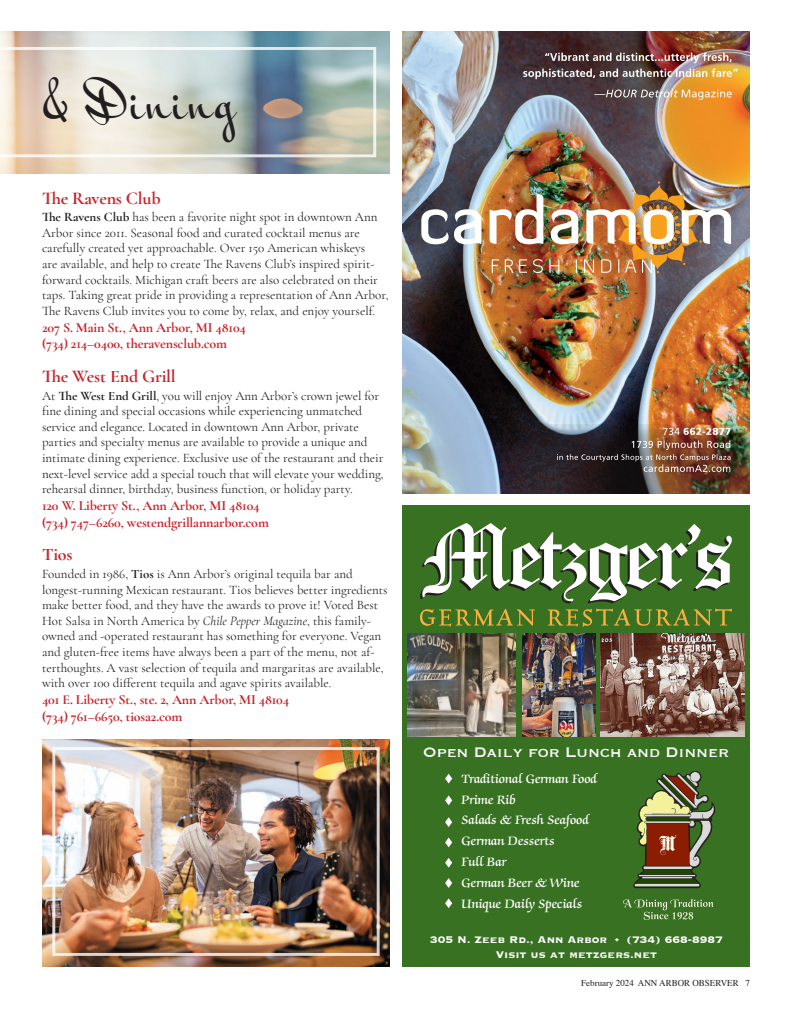
<style>
.page{position:relative;width:792px;height:1020px;background:#fff}
.page>*{position:absolute;margin:0;border:0;box-sizing:border-box;transform-origin:0 0}
.t1{font:48px "Mr Bedfort";letter-spacing:.05em;color:#231f20}
.t2{font:18px "Copperplate";letter-spacing:-.005em;color:#fff}
.Restos_Biz_Name{font:700 18px "Cormorant Garamond";letter-spacing:-.01em;color:#c8242b}
.Restos_Biz_Address{font:700 18px "Cormorant Garamond";letter-spacing:-.01em;color:#c8242b}
.Restos_Biz_Address-2{font:700 14px/16.8px "Cormorant Garamond";letter-spacing:-.01em;color:#c8242b}
.t3{font:600 14px/20.8px "Zapf Chancery Std";color:#fff}
.Restos_Biz_Description{font:700 14px/16.8px "Cormorant Garamond";letter-spacing:-.01em;color:#c8242b}
.Restos_Biz_Description-2{font:13px/15.6px "Cormorant Garamond";color:#231f20}
.t4{font:700 12.6px/15.1px "Copperplate";color:#fff;text-align:center}
.t5{font:9px "Times";color:#231f20}
.s1{font-weight:700}
.s2{font-style:italic}
</style>
<div class="page">
<img style="left:43px;top:739px;width:346px;height:228px">
<div style="left:52px;top:747px;width:328px;height:209px;border:3px solid #fff"></div>
<img style="left:0;top:32px;width:390px;height:142px">
<svg style="left:0;top:47px;width:376px;height:110px;background:#c6c9c2"></svg>
<img style="left:402px;top:31px;width:348px;height:462px">
<img style="left:510px;top:424px;width:240px;height:69px">
<svg style="left:594px;top:89px;width:138px;height:11px;background:#b08b67"></svg>
<img style="left:523px;top:52px;width:215px;height:27px">
<svg style="left:421px;top:209px;width:60px;height:35px"></svg>
<svg style="left:490px;top:194px;width:53px;height:50px"></svg>
<svg style="left:551px;top:209px;width:27px;height:35px"></svg>
<svg style="left:492px;top:259px;width:7px;height:14px"></svg>
<svg style="left:505px;top:259px;width:22px;height:14px"></svg>
<svg style="left:533px;top:259px;width:10px;height:14px"></svg>
<svg style="left:549px;top:259px;width:10px;height:14px"></svg>
<svg style="left:576px;top:259px;width:1px;height:14px"></svg>
<img style="left:584px;top:181px;width:147px;height:92px">
<div style="left:402px;top:505px;width:348px;height:462px;background:#397123"></div>
<img style="left:601px;top:633px;width:144px;height:103px">
<img style="left:522px;top:633px;width:73px;height:103px">
<img style="left:408px;top:633px;width:108px;height:103px">
<svg style="left:445px;top:774px;width:7px;height:10px"></svg>
<svg style="left:445px;top:795px;width:7px;height:10px"></svg>
<svg style="left:445px;top:817px;width:7px;height:10px"></svg>
<svg style="left:445px;top:838px;width:7px;height:9px"></svg>
<svg style="left:445px;top:858px;width:7px;height:10px"></svg>
<svg style="left:445px;top:878px;width:7px;height:10px"></svg>
<svg style="left:445px;top:898px;width:7px;height:10px"></svg>
<svg style="left:633px;top:771px;width:83px;height:117px"></svg>
<svg style="left:623px;top:899px;width:91px;height:21px"></svg>
<svg style="left:420px;top:523px;width:312px;height:80px"></svg>
<svg style="left:420px;top:609px;width:115px;height:18px"></svg>
<svg style="left:548px;top:609px;width:184px;height:18px"></svg>
<h1 class="t1" style="left:44px;top:72px;width:193px">&amp; Dining</h1>
<p class="Restos_Biz_Address" style="left:42px;top:187px;width:120px">The Ravens Club</p>
<p class="Restos_Biz_Description-2" style="left:42px;top:209px;width:348px"><span class="s1">The Ravens Club</span> has been a favorite night spot in downtown Ann Arbor since 2011. Seasonal food and curated cocktail menus are carefully created yet approachable. Over 150 American whiskeys<br>are available, and help to create The Ravens Club’s inspired spirit&shy;forward cocktails. Michigan craft beers are also celebrated on their taps. Taking great pride in providing a representation of Ann Arbor, The Ravens Club invites you to come by, relax, and enjoy yourself.</p>
<p class="Restos_Biz_Description" style="left:42px;top:319px;width:205px">207 S. Main St., Ann Arbor, MI 48104 (734) 214–0400, theravensclub.com</p>
<p class="Restos_Biz_Name" style="left:42px;top:365px;width:135px">The West End Grill</p>
<p class="Restos_Biz_Description-2" style="left:42px;top:388px;width:343px">At <span class="s1">The West End Grill</span>, you will enjoy Ann Arbor’s crown jewel for fine dining and special occasions while experiencing unmatched service and elegance. Located in downtown Ann Arbor, private parties and specialty menus are available to provide a unique and intimate dining experience. Exclusive use of the restaurant and their next-level service add a special touch that will elevate your wedding, rehearsal dinner, birthday, business function, or holiday party.</p>
<p class="Restos_Biz_Address-2" style="left:42px;top:497px;width:228px">120 W. Liberty St., Ann Arbor, MI 48104 (734) 747–6260, westendgrillannarbor.com</p>
<p class="Restos_Biz_Name" style="left:42px;top:544px;width:32px">Tios</p>
<p class="Restos_Biz_Description-2" style="left:42px;top:566px;width:347px">Founded in 1986, <span class="s1">Tios</span> is Ann Arbor’s original tequila bar and longest-running Mexican restaurant. Tios believes better ingredients make better food, and they have the awards to prove it! Voted Best Hot Salsa in North America by <span class="s2">Chile Pepper Magazine</span>, this family&shy;owned and -operated restaurant has something for everyone. Vegan and gluten-free items have always been a part of the menu, not af&shy;terthoughts. A vast selection of tequila and margaritas are available, with over 100 different tequila and agave spirits available.</p>
<p class="Restos_Biz_Address-2" style="left:42px;top:691px;width:249px">401 E. Liberty St., ste. 2, Ann Arbor, MI 48104 (734) 761–6650, tiosa2.com</p>
<p class="t2" style="left:423px;top:740px;width:308px">Open Daily for Lunch and Dinner</p>
<p class="t3" style="left:462px;top:769px;width:137px">Traditional German Food<br>Prime Rib<br>Salads &amp; Fresh Seafood<br>German Desserts<br>Full Bar<br>German Beer &amp; Wine<br>Unique Daily Specials</p>
<p class="t4" style="left:430px;top:931px;width:294px">305 N. Zeeb Rd., Ann Arbor • (734) 668-8987<br>Visit us at metzgers.net</p>
<p class="t5" style="left:581px;top:975px;width:170px">February 2024 ANN ARBOR OBSERVER 7</p>
</div>
